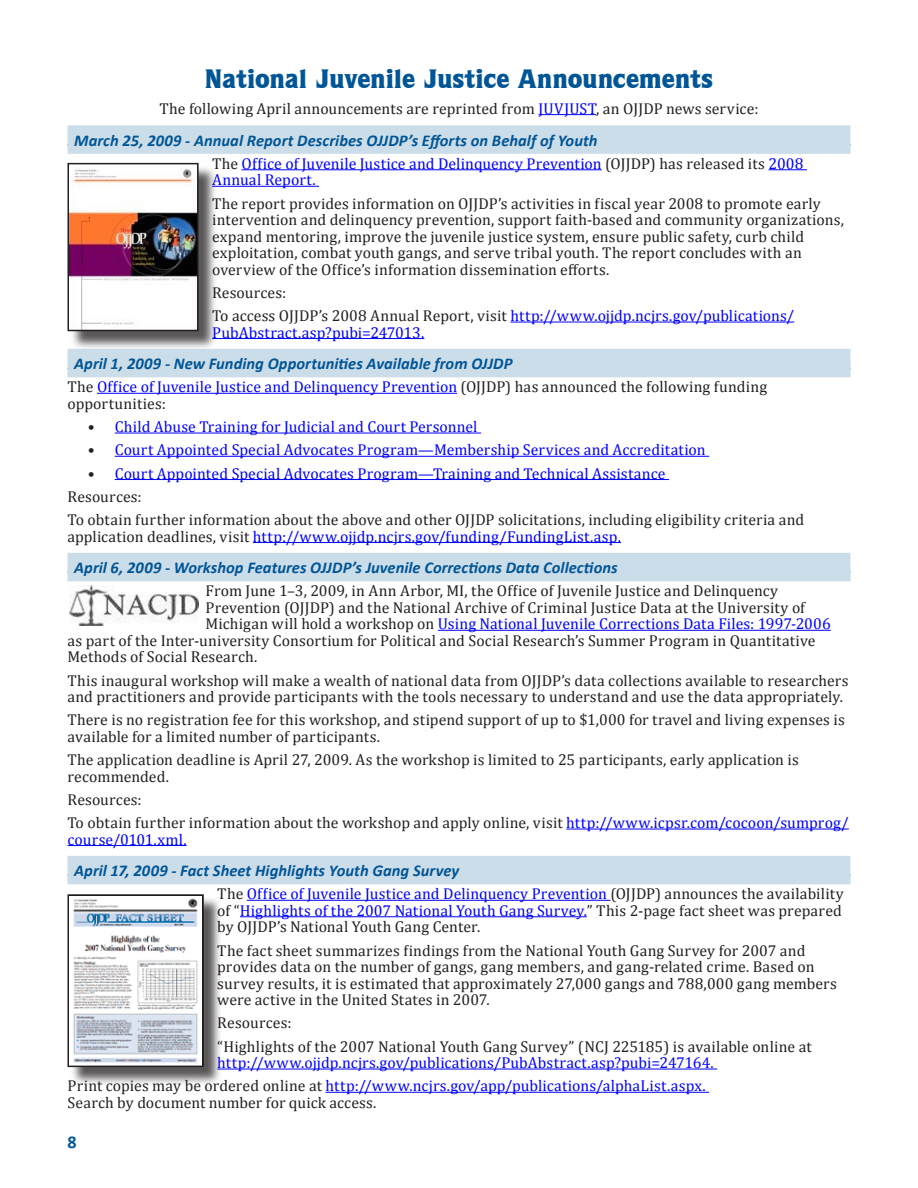
<style>
.page{position:relative;width:918px;height:1188px;background:#fff}
.page>*{position:absolute;margin:0;border:0;box-sizing:border-box;transform-origin:0 0}
.t1{font:900 27px "Quorum IT Cby BT";letter-spacing:-.005em;color:#005596}
.t2{font:700 18px "Calibri";color:#005596}
.t3{font:italic 700 16.5px "Calibri";color:#005596}
.t4{font:15.75px/16.5px "Cambria";letter-spacing:.01em;color:#231f20}
.t5{font:15.75px/16.5px "Cambria";letter-spacing:.005em;color:#00f}
.s1{color:#00f}
.s2{color:#231f20}
</style>
<div class="page">
<div style="left:68px;top:125px;width:782px;height:29px;background:#ccddea"></div>
<hr style="left:242px;top:169px;width:360px;height:1px;background:#00f">
<hr style="left:769px;top:169px;width:38px;height:1px;background:#00f">
<hr style="left:212px;top:186px;width:107px;height:1px;background:#00f">
<hr style="left:510px;top:322px;width:284px;height:1px;background:#00f">
<hr style="left:212px;top:338px;width:212px;height:1px;background:#00f">
<div style="left:68px;top:349px;width:782px;height:28px;background:#ccddea"></div>
<hr style="left:97px;top:393px;width:360px;height:1px;background:#00f">
<hr style="left:115px;top:433px;width:366px;height:1px;background:#00f">
<hr style="left:115px;top:456px;width:594px;height:1px;background:#00f">
<hr style="left:115px;top:479px;width:554px;height:1px;background:#00f">
<hr style="left:253px;top:542px;width:368px;height:1px;background:#00f">
<div style="left:68px;top:553px;width:782px;height:28px;background:#ccddea"></div>
<hr style="left:438px;top:630px;width:393px;height:1px;background:#00f">
<hr style="left:566px;top:829px;width:283px;height:1px;background:#00f">
<hr style="left:68px;top:845px;width:119px;height:1px;background:#00f">
<div style="left:68px;top:856px;width:782px;height:28px;background:#ccddea"></div>
<hr style="left:247px;top:900px;width:363px;height:1px;background:#00f">
<hr style="left:240px;top:916px;width:347px;height:1px;background:#00f">
<hr style="left:217px;top:1069px;width:500px;height:1px;background:#00f">
<hr style="left:326px;top:1092px;width:383px;height:1px;background:#00f">
<hr style="left:538px;top:114px;width:58px;height:1px;background:#00f">
<div style="left:70px;top:165px;width:147px;height:185px;background:#231f20;opacity:.75"></div>
<img style="left:71px;top:166px;width:125px;height:162px">
<div style="left:68px;top:163px;width:131px;height:168px;border:2px solid #231f20"></div>
<img style="left:69px;top:585px;width:130px;height:40px">
<div style="left:70px;top:897px;width:153px;height:189px;background:#231f20;opacity:.75"></div>
<img style="left:71px;top:897px;width:130px;height:167px">
<div style="left:68px;top:894px;width:136px;height:173px;border:2px solid #231f20"></div>
<h1 class="t1" style="left:205px;top:62px;width:510px">National Juvenile Justice Announcements</h1>
<p class="t4" style="left:159px;top:100px;width:601px">The following April announcements are reprinted from <span class="s1">JUVJUST</span>, an OJJDP news service:</p>
<p class="t3" style="left:74px;top:130px;width:525px">March 25, 2009 - Annual Report Describes OJJDP’s Efforts on Behalf of Youth</p>
<p class="t5" style="left:212px;top:155px;width:593px"><span class="s2">The</span> Office of Juvenile Justice and Delinquency Prevention <span class="s2">(OJJDP) has released its</span> 2008<br>Annual Report.</p>
<p class="t4" style="left:212px;top:195px;width:634px">The report provides information on OJJDP’s activities in fiscal year 2008 to promote early intervention and delinquency prevention, support faith-based and community organizations, expand mentoring, improve the juvenile justice system, ensure public safety, curb child exploitation, combat youth gangs, and serve tribal youth. The report concludes with an overview of the Office’s information dissemination efforts.</p>
<p class="t4" style="left:212px;top:281px;width:584px;line-height:23.2px">Resources:<br>To access OJJDP’s 2008 Annual Report, visit <span class="s1">http://www.ojjdp.ncjrs.gov/publications/</span></p>
<p class="t5" style="left:212px;top:324px;width:214px">PubAbstract.asp?pubi=247013.</p>
<p class="t3" style="left:74px;top:353px;width:440px">April 1, 2009 - New Funding Opportunities Available from OJJDP</p>
<p class="t4" style="left:68px;top:379px;width:701px">The <span class="s1">Office of Juvenile Justice and Delinquency Prevention</span> (OJJDP) has announced the following funding opportunities:</p>
<p class="t5" style="left:88px;top:418px;width:391px"><span class="s2">•</span> Child Abuse Training for Judicial and Court Personnel</p>
<p class="t5" style="left:88px;top:442px;width:619px"><span class="s2">•</span> Court Appointed Special Advocates Program—Membership Services and Accreditation</p>
<p class="t4" style="left:68px;top:462px;width:738px;line-height:23.2px;text-indent:20px">• <span class="s1">Court Appointed Special Advocates Program—Training and Technical Assistance<br></span>Resources:<br>To obtain further information about the above and other OJJDP solicitations, including eligibility criteria and</p>
<p class="t5" style="left:68px;top:528px;width:555px"><span class="s2">application deadlines, visit</span> http://www.ojjdp.ncjrs.gov/funding/FundingList.asp.</p>
<p class="t3" style="left:74px;top:557px;width:545px">April 6, 2009 - Workshop Features OJJDP’s Juvenile Corrections Data Collections</p>
<p class="t4" style="left:206px;top:583px;width:574px">From June 1–3, 2009, in Ann Arbor, MI, the Office of Juvenile Justice and Delinquency</p>
<p class="t4" style="left:206px;top:599px;width:601px">Prevention (OJJDP) and the National Archive of Criminal Justice Data at the University of</p>
<p class="t5" style="left:206px;top:616px;width:627px"><span class="s2">Michigan will hold a workshop on</span> Using National Juvenile Corrections Data Files: 1997-2006</p>
<p class="t4" style="left:68px;top:632px;width:750px">as part of the Inter-university Consortium for Political and Social Research’s Summer Program in Quantitative</p>
<p class="t4" style="left:68px;top:649px;width:191px">Methods of Social Research.</p>
<p class="t4" style="left:68px;top:672px;width:782px">This inaugural workshop will make a wealth of national data from OJJDP’s data collections available to researchers and practitioners and provide participants with the tools necessary to understand and use the data appropriately.</p>
<p class="t4" style="left:68px;top:712px;width:779px">There is no registration fee for this workshop, and stipend support of up to $1,000 for travel and living expenses is available for a limited number of participants.</p>
<p class="t4" style="left:68px;top:751px;width:733px">The application deadline is April 27, 2009. As the workshop is limited to 25 participants, early application is recommended.</p>
<p class="t4" style="left:68px;top:788px;width:783px;line-height:23.2px">Resources:<br>To obtain further information about the workshop and apply online, visit <span class="s1">http://www.icpsr.com/cocoon/sumprog/</span></p>
<p class="t5" style="left:68px;top:831px;width:121px">course/0101.xml.</p>
<p class="t3" style="left:74px;top:860px;width:386px">April 17, 2009 - Fact Sheet Highlights Youth Gang Survey</p>
<p class="t4" style="left:217px;top:886px;width:628px;text-align:justify">The <span class="s1">Office of Juvenile Justice and Delinquency Prevention</span> (OJJDP) announces the availability of “<span class="s1">Highlights of the 2007 National Youth Gang Survey.</span>” This 2-page fact sheet was prepared by OJJDP’s National Youth Gang Center.</p>
<p class="t4" style="left:217px;top:942px;width:621px">The fact sheet summarizes findings from the National Youth Gang Survey for 2007 and provides data on the number of gangs, gang members, and gang-related crime. Based on survey results, it is estimated that approximately 27,000 gangs and 788,000 gang members were active in the United States in 2007.</p>
<p class="t4" style="left:217px;top:1011px;width:596px;line-height:23.2px">Resources:<br>“Highlights of the 2007 National Youth Gang Survey” (NCJ 225185) is available online at</p>
<p class="t5" style="left:68px;top:1051px;width:648px;line-height:23.2px;text-indent:150px">http://www.ojjdp.ncjrs.gov/publications/PubAbstract.asp?pubi=247164.<br><span class="s2">Print copies may be ordered online at</span> http://www.ncjrs.gov/app/publications/alphaList.aspx.</p>
<p class="t4" style="left:67px;top:1094px;width:311px">Search by document number for quick access.</p>
<p class="t2" style="left:68px;top:1130px;width:11px">8</p>
</div>
